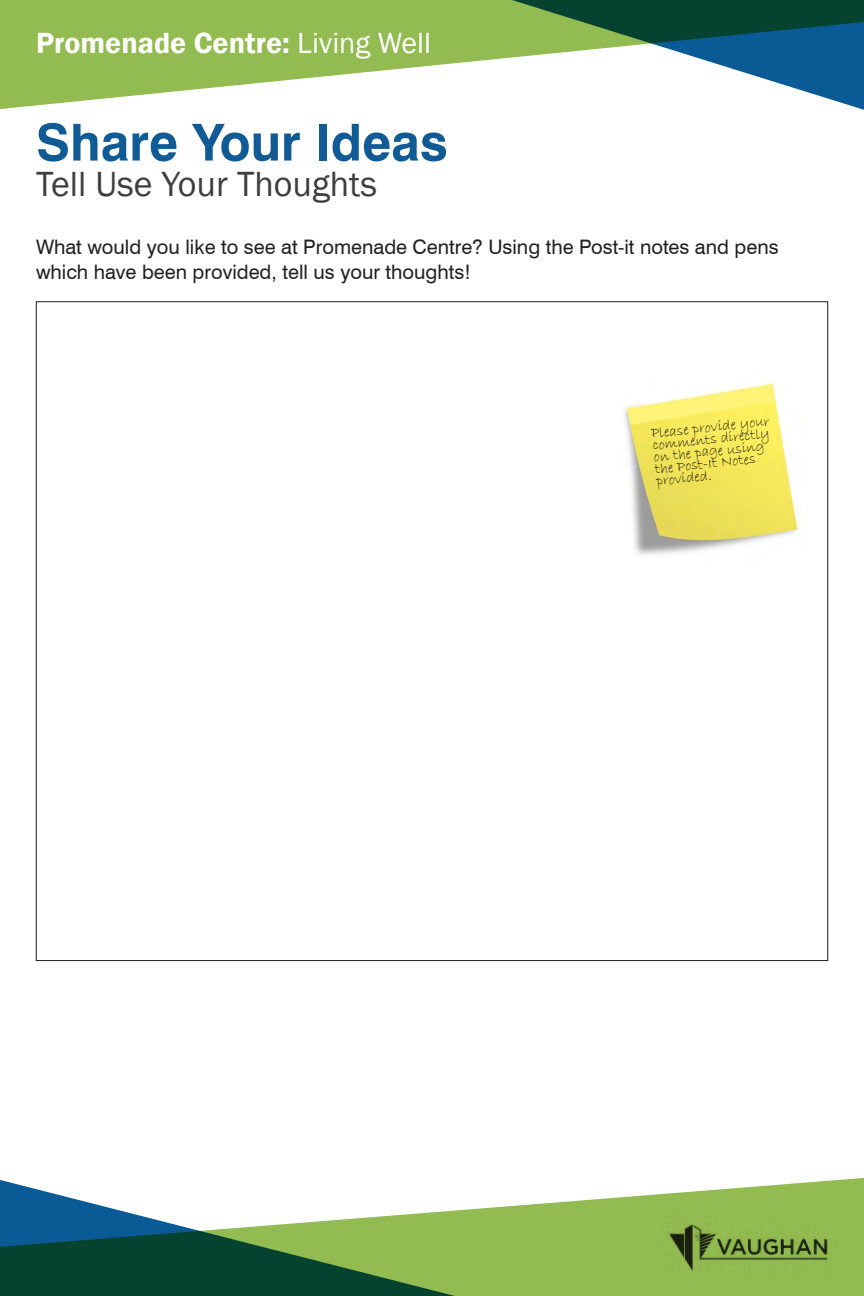
<style>
.page{position:relative;width:864px;height:1296px;background:#fff}
.page>*{position:absolute;margin:0;border:0;box-sizing:border-box;transform-origin:0 0}
.Board_Header{font:700 51px "Swiss 721 BT";color:#105a95}
.Board_Header-2{font:36px "Franklin Gothic";color:#3e3e3f}
.t1{font:600 30px "Franklin Gothic";color:#fff}
.Body_Text_C{font:20px/25px "Swiss 721 BT";color:#231f20}
.Recommendations{font:15px/12px "Bradley Hand ITC";color:#040503}
.s1{font-weight:400}
</style>
<div class="page">
<svg style="left:0;top:0;width:483px;height:109px;fill:#92bb51"></svg>
<svg style="left:483px;top:0;width:381px;height:110px"></svg>
<svg style="left:476px;top:1178px;width:388px;height:118px;fill:#92bb51"></svg>
<svg style="left:0;top:1180px;width:476px;height:116px"></svg>
<img style="left:658px;top:1212px;width:180px;height:70px">
<img style="left:624px;top:383px;width:177px;height:172px">
<h3 class="t1" style="left:36px;top:24px;width:397px">Promenade Centre: <span class="s1">Living Well</span></h3>
<p class="Board_Header" style="left:36px;top:111px;width:413px">Share Your Ideas</p>
<p class="Board_Header-2" style="left:36px;top:162px;width:343px">Tell Use Your Thoughts</p>
<p class="Body_Text_C" style="left:36px;top:234px;width:744px">What would you like to see at Promenade Centre? Using the Post-it notes and pens which have been provided, tell us your thoughts!</p>
<p class="Recommendations" style="left:651px;top:428px;width:120px;rotate:-6deg">Please provide your comments directly on the page using the Post-It Notes provided.</p>
</div>
